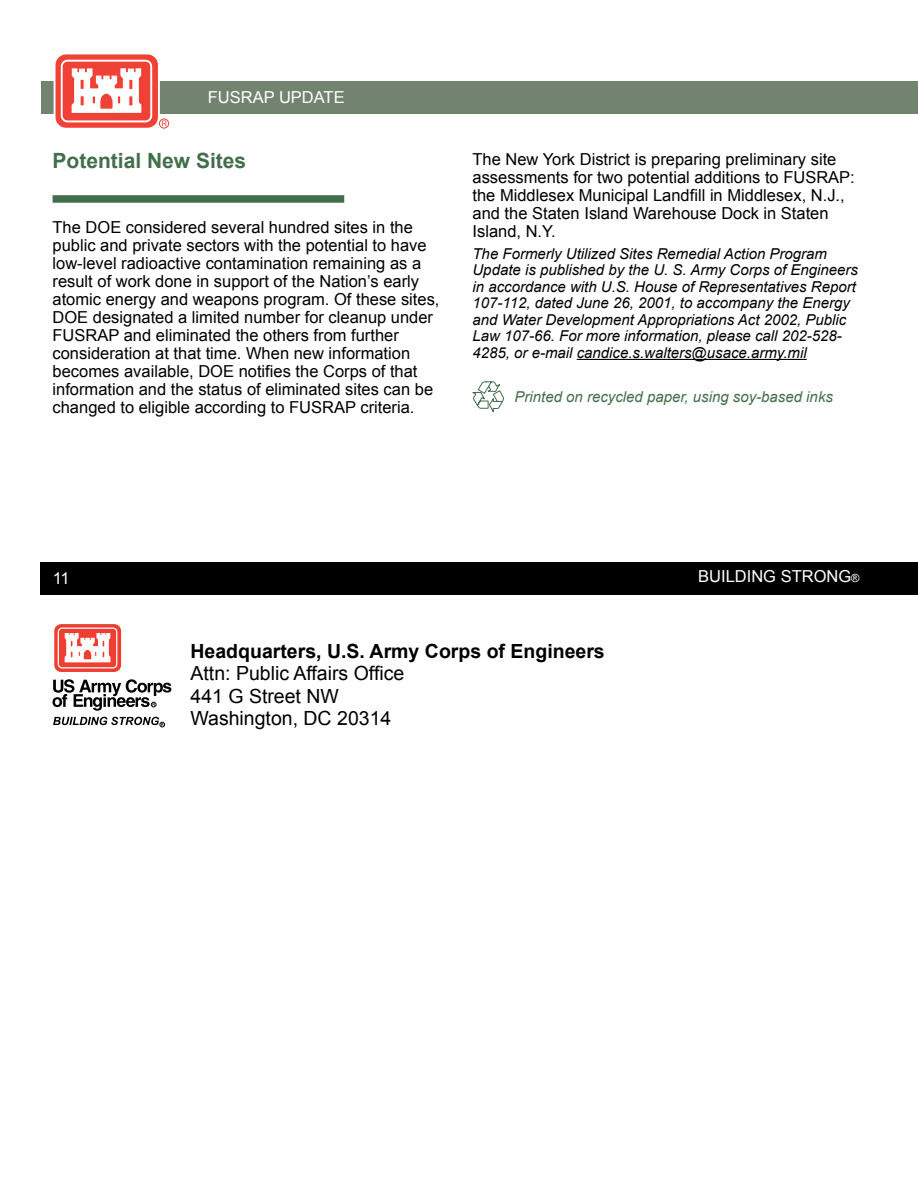
<style>
.page{position:relative;width:918px;height:1188px;background:#fff}
.page>*{position:absolute;margin:0;border:0;box-sizing:border-box;transform-origin:0 0}
.t1{font:700 21px "Arial";color:#426e4b}
.t2{font:19.5px/22.5px "Arial";color:#000}
.t3{font:700 19.5px "Arial";color:#000}
.t4{font:16.5px/18px "Arial";color:#000}
.t5{font:16.5px "Arial";color:#fff}
.t6{font:italic 15px/16.5px "Arial";color:#000}
.t7{font:italic 15px "Arial";color:#426e4b}
.s1{font-size:11.25px}
</style>
<div class="page">
<div style="left:53px;top:195px;width:291px;height:8px;background:#426e4b"></div>
<hr style="left:577px;top:359px;width:230px;height:1px;background:#000">
<svg style="left:472px;top:382px;width:32px;height:30px"></svg>
<svg style="left:54px;top:623px;width:68px;height:50px"></svg>
<div style="left:53px;top:623px;width:69px;height:50px;border:1px solid #fff;border-radius:8px"></div>
<div style="left:58px;top:628px;width:59px;height:40px;background:#ee3e31;border-radius:4px"></div>
<div style="left:58px;top:628px;width:59px;height:40px;border:1px solid #fff;border-radius:4px"></div>
<svg style="left:52px;top:679px;width:119px;height:32px"></svg>
<svg style="left:65px;top:633px;width:45px;height:29px"></svg>
<svg style="left:53px;top:717px;width:112px;height:10px"></svg>
<div style="left:41px;top:81px;width:877px;height:33px;background:#728470"></div>
<svg style="left:55px;top:53px;width:104px;height:76px"></svg>
<div style="left:54px;top:53px;width:106px;height:77px;border:2px solid #fff;border-radius:12px"></div>
<div style="left:62px;top:61px;width:89px;height:60px;background:#ef4135;border-radius:6px"></div>
<div style="left:61px;top:60px;width:91px;height:62px;border:2px solid #fff;border-radius:6px"></div>
<svg style="left:72px;top:68px;width:69px;height:45px"></svg>
<svg style="left:162px;top:121px;width:5px;height:5px"></svg>
<div style="left:159px;top:118px;width:10px;height:11px;border:1px solid #ef4135;border-radius:50%"></div>
<div style="left:40px;top:562px;width:878px;height:33px;background:#000"></div>
<p class="t5" style="left:208px;top:87px;width:138px">FUSRAP UPDATE</p>
<p class="t1" style="left:53px;top:147px;width:195px">Potential New Sites</p>
<p class="t4" style="left:53px;top:219px;width:389px">The DOE considered several hundred sites in the public and private sectors with the potential to have low-level radioactive contamination remaining as a result of work done in support of the Nation’s early atomic energy and weapons program. Of these sites, DOE designated a limited number for cleanup under FUSRAP and eliminated the others from further consideration at that time. When new information becomes available, DOE notifies the Corps of that information and the status of eliminated sites can be changed to eligible according to FUSRAP criteria.</p>
<p class="t4" style="left:472px;top:150px;width:384px">The New York District is preparing preliminary site assessments for two potential additions to FUSRAP: the Middlesex Municipal Landfill in Middlesex, N.J., and the Staten Island Warehouse Dock in Staten Island, N.Y.</p>
<p class="t6" style="left:472px;top:245px;width:387px">The Formerly Utilized Sites Remedial Action Program Update is published by the U. S. Army Corps of Engineers in accordance with U.S. House of Representatives Report 107-112, dated June 26, 2001, to accompany the Energy and Water Development Appropriations Act 2002, Public Law 107-66. For more information, please call 202-528- 4285, or e-mail candice.s.walters@usace.army.mil</p>
<p class="t7" style="left:515px;top:388px;width:320px">Printed on recycled paper, using soy-based inks</p>
<p class="t5" style="left:53px;top:568px;width:19px">11</p>
<p class="t5" style="left:698px;top:566px;width:163px">BUILDING STRONG<span class="s1">®</span></p>
<p class="t3" style="left:190px;top:638px;width:416px">Headquarters, U.S. Army Corps of Engineers</p>
<p class="t2" style="left:190px;top:662px;width:215px">Attn: Public Affairs Office<br>441 G Street NW<br>Washington, DC 20314</p>
</div>
